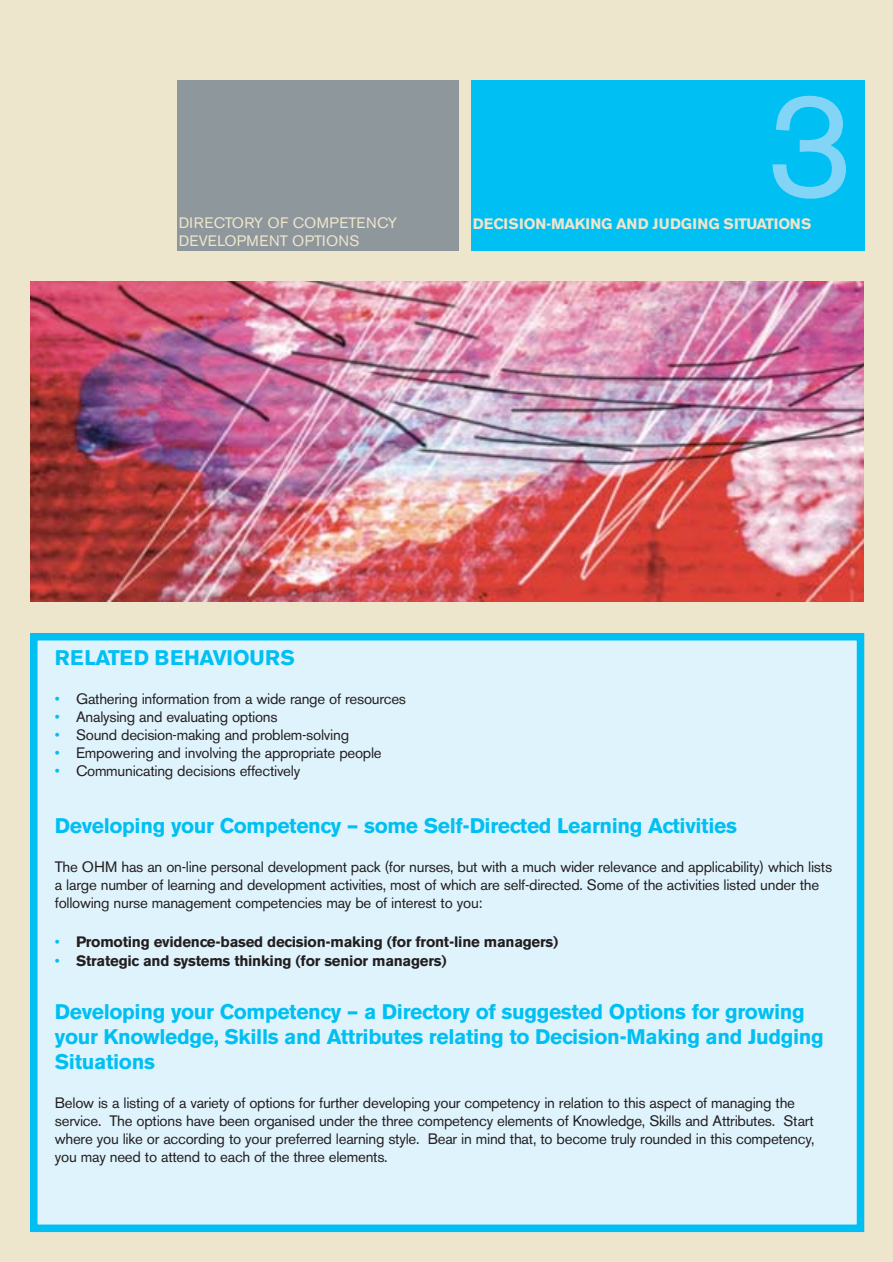
<style>
.page{position:relative;width:893px;height:1262px;background:#fff}
.page>*{position:absolute;margin:0;border:0;box-sizing:border-box;transform-origin:0 0}
.t1{font:150px "Akzidenz Grotesk BE";color:#82d5f7}
.t2{font:700 21px/25.2px "Akzidenz Grotesk BE";letter-spacing:-.015em;color:#00bff2}
.t3{font:700 21px "Akzidenz Grotesk BE";letter-spacing:.005em;color:#00bff2}
.t4{font:15px/18px "Akzidenz Grotesk BE";letter-spacing:-.02em;color:#231f1f}
.t5{font:700 15px "Akzidenz Grotesk BE";letter-spacing:-.015em;color:#231f1f}
.t6{font:15px/18px "Akzidenz Grotesk BE";letter-spacing:.02em;color:#eee5cd}
.t7{font:700 15px "Akzidenz Grotesk BE";color:#eee5cd}
.s1{color:#00bff2}
.s2{font-weight:400;color:#00bff2}
</style>
<div class="page">
<div style="left:0;top:0;width:892px;height:1262px;background:#eee5cd"></div>
<div style="left:34px;top:636px;width:826px;height:592px;background:#dff3fd"></div>
<div style="left:30px;top:633px;width:834px;height:599px;border:8px solid #00bff2"></div>
<img style="left:30px;top:282px;width:833px;height:319px">
<div style="left:177px;top:81px;width:281px;height:170px;background:#8e979c"></div>
<div style="left:471px;top:81px;width:393px;height:170px;background:#00bff2"></div>
<h1 class="t1" style="left:766px;top:92px;width:89px">3</h1>
<p class="t6" style="left:179px;top:215px;width:220px">DIRECTORY OF COMPETENCY<br>DEVELOPMENT OPTIONS</p>
<p class="t7" style="left:472px;top:218px;width:340px">DECISION-MAKING AND JUDGING SITUATIONS</p>
<h2 class="t3" style="left:55px;top:650px;width:242px">RELATED BEHAVIOURS</h2>
<p class="t4" style="left:55px;top:691px;width:353px"><span class="s1">•</span> Gathering information from a wide range of resources</p>
<p class="t4" style="left:55px;top:709px;width:224px"><span class="s1">•</span> Analysing and evaluating options</p>
<p class="t4" style="left:55px;top:727px;width:296px"><span class="s1">•</span> Sound decision-making and problem-solving</p>
<p class="t4" style="left:55px;top:745px;width:328px"><span class="s1">•</span> Empowering and involving the appropriate people</p>
<p class="t4" style="left:55px;top:763px;width:247px"><span class="s1">•</span> Communicating decisions effectively</p>
<h2 class="t2" style="left:55px;top:814px;width:683px">Developing your Competency – some Self-Directed Learning Activities</h2>
<p class="t4" style="left:55px;top:859px;width:778px">The OHM has an on-line personal development pack (for nurses, but with a much wider relevance and applicability) which lists a large number of learning and development activities, most of which are self-directed. Some of the activities listed under the following nurse management competencies may be of interest to you:</p>
<p class="t5" style="left:55px;top:936px;width:505px"><span class="s2">•</span> Promoting evidence-based decision-making (for front-line managers)</p>
<p class="t5" style="left:55px;top:955px;width:393px"><span class="s2">•</span> Strategic and systems thinking (for senior managers)</p>
<h2 class="t2" style="left:55px;top:1000px;width:770px">Developing your Competency – a Directory of suggested Options for growing your Knowledge, Skills and Attributes relating to Decision-Making and Judging<br>Situations</h2>
<p class="t4" style="left:55px;top:1095px;width:761px">Below is a listing of a variety of options for further developing your competency in relation to this aspect of managing the service. The options have been organised under the three competency elements of Knowledge, Skills and Attributes. Start where you like or according to your preferred learning style. Bear in mind that, to become truly rounded in this competency, you may need to attend to each of the three elements.</p>
</div>
